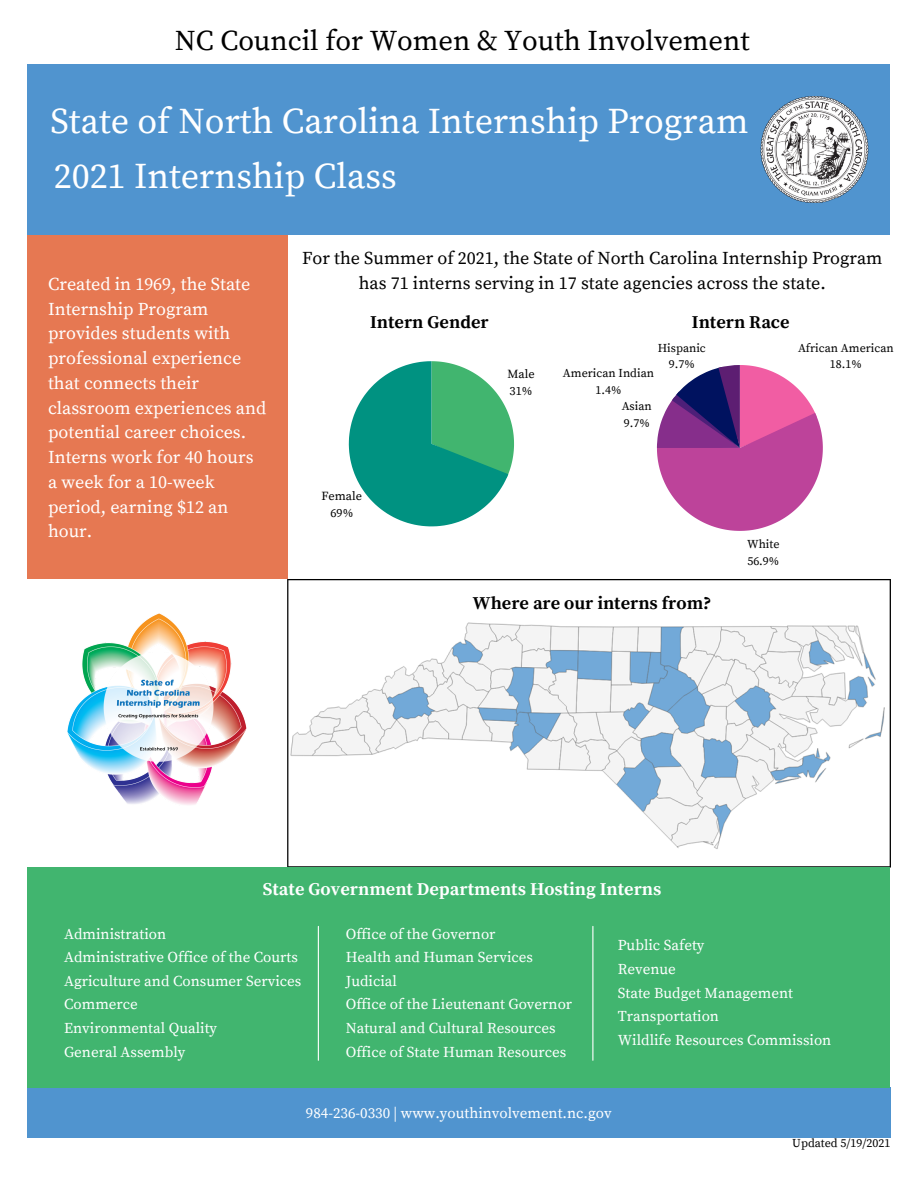
<style>
.page{position:relative;width:918px;height:1188px;background:#fff}
.page>*{position:absolute;margin:0;border:0;box-sizing:border-box;transform-origin:0 0}
.t1{font:36px "Source Serif Pro";color:#fff}
.t2{font:28.5px "Source Serif Pro";color:#000}
.t3{font:18px/24.8px "Source Serif Pro";color:#fff}
.t4{font:18px/24.8px "Source Serif Pro";color:#000;text-align:center}
.t5{font:700 18px "Source Serif Pro";color:#000}
.t6{font:700 18px "Source Serif Pro";color:#fff}
.t7{font:15px "Source Serif Pro";color:#fff}
.t8{font:12.3px "Source Serif Pro";color:#000}
.t9{font:12px "Source Serif Pro";color:#000}
</style>
<div class="page">
<svg style="left:287px;top:579px;width:604px;height:289px"></svg>
<div style="left:28px;top:235px;width:260px;height:344px;background:#e67852"></div>
<div style="left:28px;top:64px;width:862px;height:171px;background:#5094cf"></div>
<div style="left:27px;top:1087px;width:864px;height:50px;background:#5094cf"></div>
<img style="left:760px;top:97px;width:108px;height:105px">
<img style="left:68px;top:613px;width:179px;height:192px">
<svg style="left:349px;top:361px;width:165px;height:165px"></svg>
<svg style="left:657px;top:365px;width:166px;height:166px"></svg>
<div style="left:27px;top:867px;width:863px;height:220px;background:#41b56f"></div>
<hr style="left:318px;top:926px;width:1px;height:134px;background:#fff">
<hr style="left:592px;top:926px;width:1px;height:134px;background:#fff">
<p class="t2" style="left:175px;top:24px;width:577px">NC Council for Women &amp; Youth Involvement</p>
<p class="t1" style="left:51px;top:100px;width:700px">State of North Carolina Internship Program</p>
<p class="t1" style="left:54px;top:155px;width:345px">2021 Internship Class</p>
<p class="t3" style="left:48px;top:272px;width:220px">Created in 1969, the State<br>Internship Program provides students with professional experience that connects their classroom experiences and potential career choices.<br>Interns work for 40 hours a week for a 10-week period, earning $12 an hour.</p>
<p class="t4" style="left:302px;top:247px;width:582px">For the Summer of 2021, the State of North Carolina Internship Program has 71 interns serving in 17 state agencies across the state.</p>
<p class="t5" style="left:370px;top:311px;width:120px">Intern Gender</p>
<p class="t5" style="left:692px;top:311px;width:99px">Intern Race</p>
<p class="t8" style="left:322px;top:488px;width:42px">Female</p>
<p class="t8" style="left:330px;top:505px;width:24px">69%</p>
<p class="t8" style="left:507px;top:367px;width:29px">Male</p>
<p class="t8" style="left:510px;top:384px;width:24px">31%</p>
<p class="t9" style="left:658px;top:341px;width:50px">Hispanic</p>
<p class="t9" style="left:669px;top:357px;width:27px">9.7%</p>
<p class="t9" style="left:563px;top:366px;width:93px">American Indian</p>
<p class="t9" style="left:596px;top:383px;width:27px">1.4%</p>
<p class="t9" style="left:622px;top:399px;width:32px">Asian</p>
<p class="t9" style="left:624px;top:416px;width:27px">9.7%</p>
<p class="t9" style="left:798px;top:341px;width:97px">African American</p>
<p class="t9" style="left:830px;top:357px;width:33px">18.1%</p>
<p class="t5" style="left:473px;top:592px;width:240px">Where are our interns from?</p>
<p class="t9" style="left:747px;top:537px;width:34px">White</p>
<p class="t9" style="left:747px;top:554px;width:33px">56.9%</p>
<p class="t6" style="left:263px;top:878px;width:400px">State Government Departments Hosting Interns</p>
<p class="t7" style="left:64px;top:925px;width:104px">Administration</p>
<p class="t7" style="left:64px;top:948px;width:235px">Administrative Office of the Courts</p>
<p class="t7" style="left:64px;top:972px;width:239px">Agriculture and Consumer Services</p>
<p class="t7" style="left:64px;top:996px;width:75px">Commerce</p>
<p class="t7" style="left:64px;top:1019px;width:155px">Environmental Quality</p>
<p class="t7" style="left:64px;top:1043px;width:123px">General Assembly</p>
<p class="t7" style="left:346px;top:925px;width:151px">Office of the Governor</p>
<p class="t7" style="left:346px;top:948px;width:189px">Health and Human Services</p>
<p class="t7" style="left:346px;top:972px;width:53px">Judicial</p>
<p class="t7" style="left:346px;top:996px;width:228px">Office of the Lieutenant Governor</p>
<p class="t7" style="left:346px;top:1019px;width:212px">Natural and Cultural Resources</p>
<p class="t7" style="left:346px;top:1043px;width:222px">Office of State Human Resources</p>
<p class="t7" style="left:618px;top:937px;width:88px">Public Safety</p>
<p class="t7" style="left:618px;top:960px;width:60px">Revenue</p>
<p class="t7" style="left:618px;top:984px;width:177px">State Budget Management</p>
<p class="t7" style="left:618px;top:1007px;width:103px">Transportation</p>
<p class="t7" style="left:618px;top:1031px;width:215px">Wildlife Resources Commission</p>
<p class="t7" style="left:306px;top:1104px;width:307px">984-236-0330 | www.youthinvolvement.nc.gov</p>
<p class="t9" style="left:792px;top:1136px;width:100px">Updated 5/19/2021</p>
</div>
